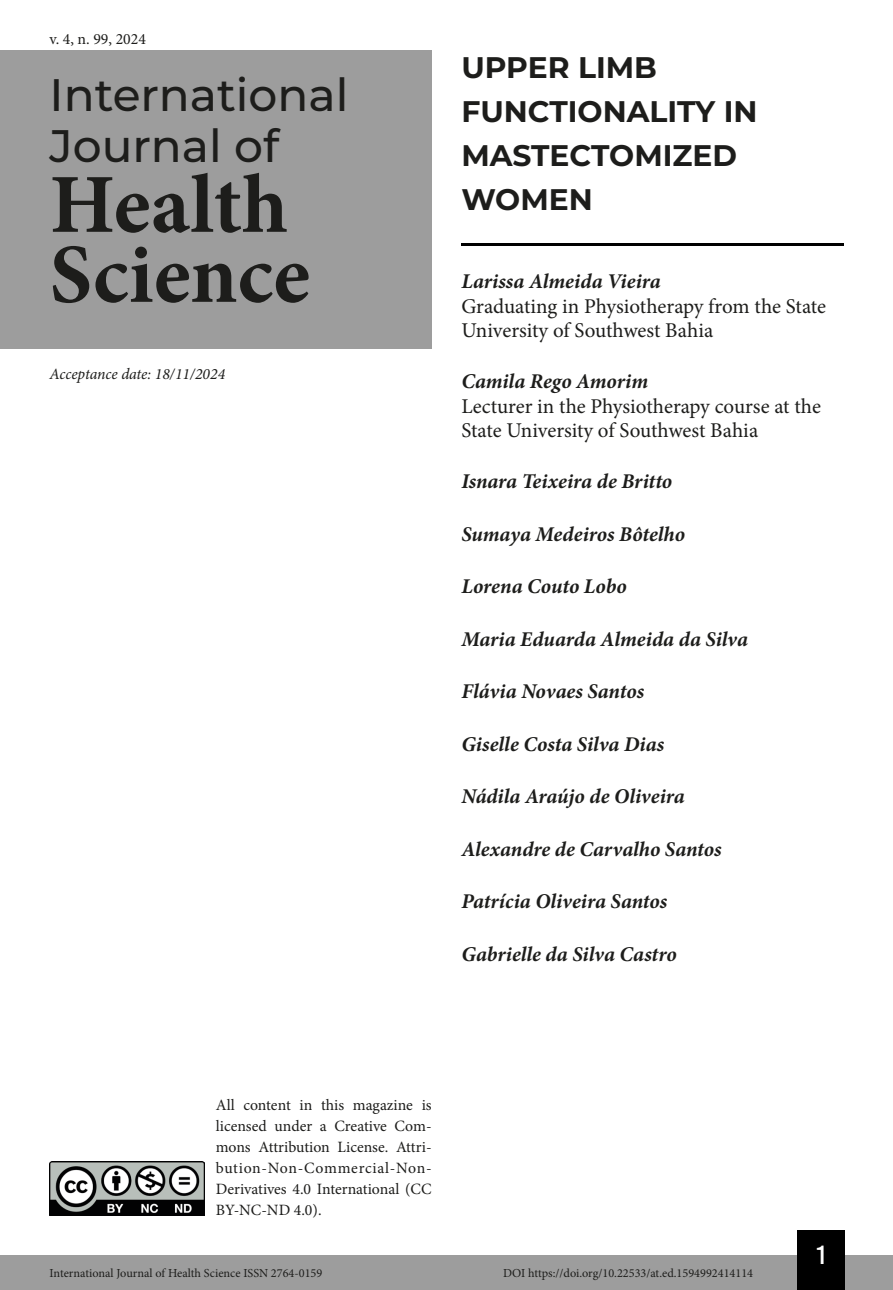
<style>
.page{position:relative;width:893px;height:1290px;background:#fff}
.page>*{position:absolute;margin:0;border:0;box-sizing:border-box;transform-origin:0 0}
.t1{font:700 84px/70px "Minion Pro";color:#1d1d1b}
.t2{font:500 45.5px/50.8px "Montserrat";color:#1d1d1b}
.Título_Artigo{font:700 29.75px/43.8px "Montserrat";color:#1d1d1b}
.t3{font:26.25px "Bebas Kai";color:#fff}
.Autor{font:italic 700 21px "Minion Pro";letter-spacing:-.005em;color:#1d1d1b}
.Infos_autor{font:21px/24.5px "Minion Pro";color:#1d1d1b}
.t4{font:15.75px/21px "Minion Pro";color:#1d1d1b;text-align:justify}
.t5{font:italic 15.75px "Minion Pro";letter-spacing:-.005em;color:#1d1d1b}
.t6{font:12.25px "Minion Pro";color:#1d1d1b}
</style>
<div class="page">
<div style="left:0;top:1255px;width:893px;height:35px;background:#9d9d9d"></div>
<div style="left:797px;top:1230px;width:48px;height:60px;background:#000"></div>
<img style="left:50px;top:1161px;width:154px;height:54px">
<div style="left:0;top:50px;width:432px;height:298px;background:#9d9d9d"></div>
<hr style="left:461px;top:243px;width:382px;height:3px;background:#000">
<p class="t4" style="left:50px;top:28px;width:98px">v. 4, n. 99, 2024</p>
<h2 class="t2" style="left:50px;top:68px;width:300px">International<br>Journal of</h2>
<h1 class="t1" style="left:50px;top:169px;width:262px">Health<br>Science</h1>
<p class="t5" style="left:50px;top:363px;width:177px">Acceptance date: 18/11/2024</p>
<p class="Título_Artigo" style="left:461px;top:44px;width:298px">UPPER LIMB<br>FUNCTIONALITY IN<br>MASTECTOMIZED<br>WOMEN</p>
<p class="Autor" style="left:461px;top:267px;width:201px">Larissa Almeida Vieira</p>
<p class="Infos_autor" style="left:461px;top:294px;width:366px">Graduating in Physiotherapy from the State<br>University of Southwest Bahia</p>
<p class="Autor" style="left:461px;top:366px;width:188px">Camila Rego Amorim</p>
<p class="Infos_autor" style="left:461px;top:394px;width:361px">Lecturer in the Physiotherapy course at the<br>State University of Southwest Bahia</p>
<p class="Autor" style="left:461px;top:466px;width:212px">Isnara Teixeira de Britto</p>
<p class="Autor" style="left:461px;top:519px;width:225px">Sumaya Medeiros Bôtelho</p>
<p class="Autor" style="left:461px;top:571px;width:167px">Lorena Couto Lobo</p>
<p class="Autor" style="left:461px;top:624px;width:288px">Maria Eduarda Almeida da Silva</p>
<p class="Autor" style="left:461px;top:676px;width:184px">Flávia Novaes Santos</p>
<p class="Autor" style="left:461px;top:729px;width:204px">Giselle Costa Silva Dias</p>
<p class="Autor" style="left:461px;top:781px;width:225px">Nádila Araújo de Oliveira</p>
<p class="Autor" style="left:461px;top:834px;width:262px">Alexandre de Carvalho Santos</p>
<p class="Autor" style="left:461px;top:886px;width:207px">Patrícia Oliveira Santos</p>
<p class="Autor" style="left:461px;top:939px;width:217px">Gabrielle da Silva Castro</p>
<p class="t4" style="left:216px;top:1095px;width:217px">All content in this magazine is licensed under a Creative Com&shy;mons Attribution License. Attri&shy;bution-Non-Commercial-Non-Derivatives 4.0 International (CC BY-NC-ND 4.0).</p>
<p class="t3" style="left:817px;top:1241px;width:10px">1</p>
<p class="t6" style="left:50px;top:1265px;width:274px">International Journal of Health Science ISSN 2764-0159</p>
<p class="t6" style="left:503px;top:1265px;width:252px">DOI https://doi.org/10.22533/at.ed.1594992414114</p>
</div>
